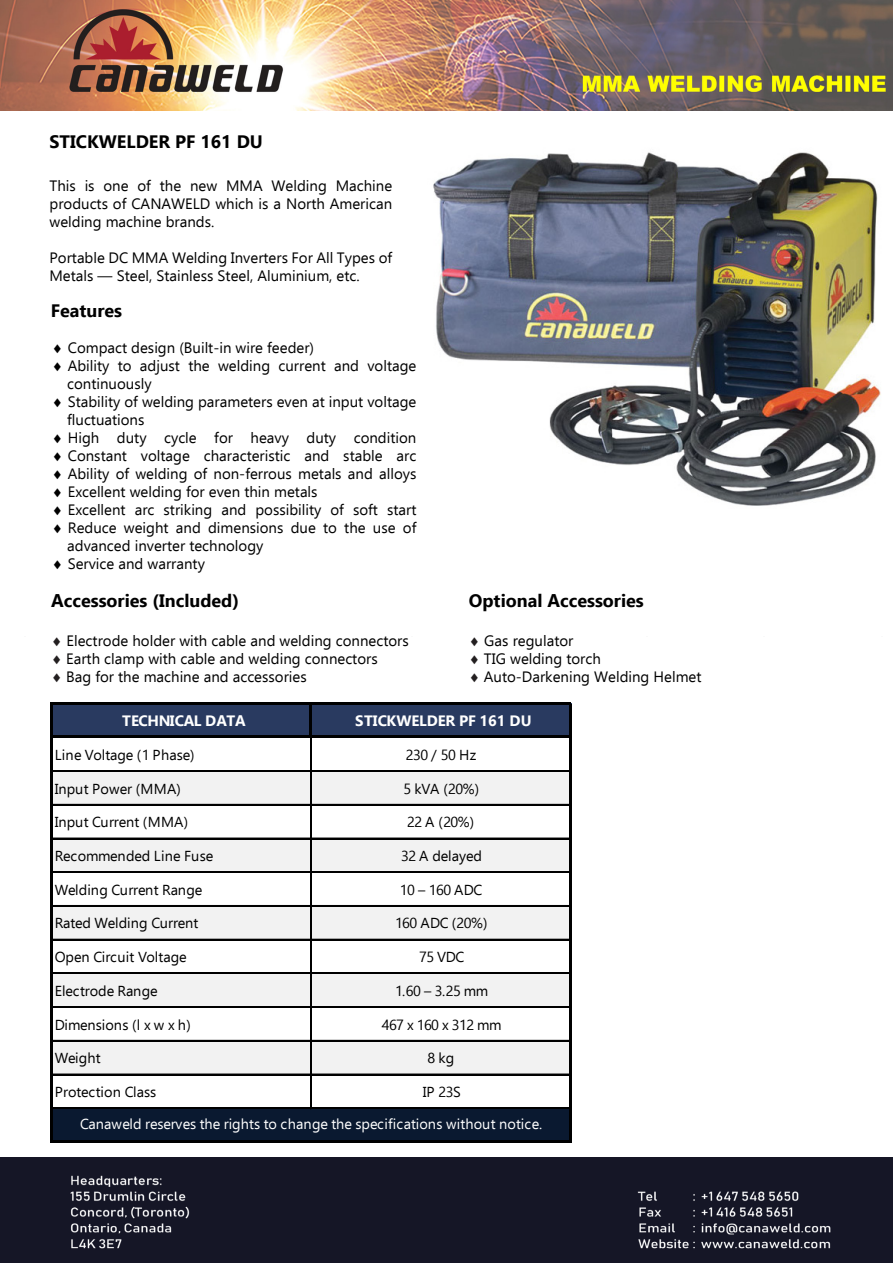
<style>
.page{position:relative;width:893px;height:1263px;background:#fff}
.page>*{position:absolute;margin:0;border:0;box-sizing:border-box;transform-origin:0 0}
.t1{font:700 18px "Ebrima";color:#000}
.t2{font:15px/18px "Ebrima";color:#000}
.t3{font:700 15px "Ebrima";letter-spacing:-.005em;color:#fff}
.t4{font:700 15px "Ebrima";letter-spacing:-.03em;color:#fff}
.t5{font:14.4px "Ebrima";letter-spacing:-.005em;color:#000}
.t6{font:14.4px "Ebrima";color:#fff}
.t7{font:14.4px "Ebrima";letter-spacing:.015em;color:#000}
.t8{font:14.4px "Ebrima";letter-spacing:-.04em;color:#000}
.s1{color:#231f20}
</style>
<div class="page">
<div style="left:0;top:1157px;width:893px;height:106px;background:#151626"></div>
<img style="left:0;top:0;width:893px;height:110px">
<div style="left:51px;top:703px;width:520px;height:35px;background:#293a60"></div>
<div style="left:51px;top:771px;width:520px;height:34px;background:#f2f2f2"></div>
<div style="left:51px;top:838px;width:520px;height:35px;background:#f2f2f2"></div>
<div style="left:51px;top:905px;width:520px;height:35px;background:#f2f2f2"></div>
<div style="left:51px;top:973px;width:520px;height:35px;background:#f2f2f2"></div>
<div style="left:51px;top:1040px;width:520px;height:35px;background:#f2f2f2"></div>
<div style="left:51px;top:1108px;width:520px;height:35px;background:#0a1930"></div>
<hr style="left:52px;top:702px;width:519px;height:2px;background:#000">
<hr style="left:309px;top:704px;width:3px;height:34px;background:#000">
<hr style="left:52px;top:736px;width:519px;height:2px;background:#000">
<hr style="left:52px;top:770px;width:517px;height:1px;background:#000">
<hr style="left:52px;top:771px;width:517px;height:1px;background:#000">
<hr style="left:52px;top:804px;width:517px;height:1px;background:#000">
<hr style="left:52px;top:838px;width:517px;height:1px;background:#000">
<hr style="left:52px;top:871px;width:517px;height:1px;background:#000">
<hr style="left:52px;top:872px;width:517px;height:1px;background:#000">
<hr style="left:52px;top:905px;width:517px;height:2px;background:#000">
<hr style="left:52px;top:939px;width:517px;height:1px;background:#000">
<hr style="left:52px;top:973px;width:517px;height:1px;background:#000">
<hr style="left:52px;top:1006px;width:517px;height:1px;background:#000">
<hr style="left:52px;top:1007px;width:517px;height:1px;background:#000">
<hr style="left:52px;top:1040px;width:517px;height:1px;background:#000">
<hr style="left:52px;top:1074px;width:517px;height:1px;background:#000">
<hr style="left:52px;top:1107px;width:517px;height:1px;background:#000">
<hr style="left:52px;top:1108px;width:517px;height:1px;background:#000">
<hr style="left:50px;top:702px;width:2px;height:441px;background:#000">
<hr style="left:310px;top:738px;width:1px;height:371px;background:#000">
<hr style="left:311px;top:738px;width:1px;height:371px;background:#000">
<hr style="left:52px;top:1140px;width:519px;height:3px;background:#000">
<hr style="left:569px;top:704px;width:2px;height:439px;background:#000">
<img style="left:433px;top:152px;width:448px;height:354px">
<p class="t1" style="left:50px;top:128px;width:215px">STICKWELDER PF 161 DU</p>
<p class="t2" style="left:50px;top:176px;width:344px;text-align:justify">This is one of the new MMA Welding Machine products of CANAWELD which is a North American welding machine brands.</p>
<p class="t2" style="left:50px;top:248px;width:344px">Portable DC MMA Welding Inverters For All Types of<br>Metals — Steel, Stainless Steel, Aluminium, etc.</p>
<p class="t1" style="left:51px;top:298px;width:73px">Features</p>
<p class="t2" style="left:52px;top:339px;width:264px">♦ Compact design (Built-in wire feeder)</p>
<p class="t2" style="left:52px;top:357px;width:366px">♦ Ability to adjust the welding current and voltage</p>
<p class="t2" style="left:67px;top:375px;width:86px">continuously</p>
<p class="t2" style="left:52px;top:393px;width:366px">♦ Stability of welding parameters even at input voltage</p>
<p class="t2" style="left:67px;top:411px;width:79px">fluctuations</p>
<p class="t2" style="left:52px;top:429px;width:366px">♦ High duty cycle for heavy duty condition</p>
<p class="t2" style="left:52px;top:447px;width:366px">♦ Constant voltage characteristic and stable arc</p>
<p class="t2" style="left:52px;top:465px;width:366px">♦ Ability of welding of non-ferrous metals and alloys</p>
<p class="t2" style="left:52px;top:483px;width:267px">♦ Excellent welding for even thin metals</p>
<p class="t2" style="left:52px;top:501px;width:366px">♦ Excellent arc striking and possibility of soft start</p>
<p class="t2" style="left:52px;top:519px;width:366px">♦ Reduce weight and dimensions due to the use of</p>
<p class="t2" style="left:67px;top:537px;width:198px">advanced inverter technology</p>
<p class="t2" style="left:52px;top:555px;width:155px">♦ Service and warranty</p>
<p class="t1" style="left:51px;top:587px;width:189px">Accessories (Included)</p>
<p class="t2" style="left:51px;top:632px;width:359px"><span class="s1">♦</span> Electrode holder with cable and welding connectors <span class="s1">♦</span> Earth clamp with cable and welding connectors<br><span class="s1">♦</span> Bag for the machine and accessories</p>
<p class="t1" style="left:469px;top:587px;width:177px">Optional Accessories</p>
<p class="t2" style="left:469px;top:632px;width:234px"><span class="s1">♦</span> Gas regulator<br><span class="s1">♦</span> TIG welding torch<br><span class="s1">♦</span> Auto-Darkening Welding Helmet</p>
<p class="t4" style="left:122px;top:710px;width:125px">TECHNICAL DATA</p>
<p class="t3" style="left:355px;top:710px;width:178px">STICKWELDER PF 161 DU</p>
<p class="t5" style="left:55px;top:744px;width:141px">Line Voltage (1 Phase)</p>
<p class="t5" style="left:406px;top:744px;width:72px">230 / 50 Hz</p>
<p class="t7" style="left:55px;top:778px;width:128px">Input Power (MMA)</p>
<p class="t5" style="left:403px;top:778px;width:77px">5 kVA (20%)</p>
<p class="t5" style="left:55px;top:812px;width:135px">Input Current (MMA)</p>
<p class="t5" style="left:407px;top:812px;width:69px">22 A (20%)</p>
<p class="t5" style="left:55px;top:846px;width:160px">Recommended Line Fuse</p>
<p class="t5" style="left:401px;top:846px;width:82px">32 A delayed</p>
<p class="t5" style="left:55px;top:879px;width:149px">Welding Current Range</p>
<p class="t5" style="left:400px;top:879px;width:84px">10 – 160 ADC</p>
<p class="t5" style="left:55px;top:913px;width:145px">Rated Welding Current</p>
<p class="t5" style="left:395px;top:913px;width:94px">160 ADC (20%)</p>
<p class="t5" style="left:55px;top:947px;width:133px">Open Circuit Voltage</p>
<p class="t5" style="left:419px;top:947px;width:47px">75 VDC</p>
<p class="t5" style="left:55px;top:980px;width:104px">Electrode Range</p>
<p class="t5" style="left:395px;top:980px;width:95px">1.60 – 3.25 mm</p>
<p class="t5" style="left:55px;top:1014px;width:137px">Dimensions (l x w x h)</p>
<p class="t8" style="left:382px;top:1014px;width:121px">467 x 160 x 312 mm</p>
<p class="t5" style="left:55px;top:1048px;width:47px">Weight</p>
<p class="t5" style="left:428px;top:1048px;width:28px">8 kg</p>
<p class="t5" style="left:55px;top:1081px;width:103px">Protection Class</p>
<p class="t5" style="left:423px;top:1081px;width:39px">IP 23S</p>
<p class="t6" style="left:80px;top:1114px;width:463px">Canaweld reserves the rights to change the specifications without notice.</p>
</div>
